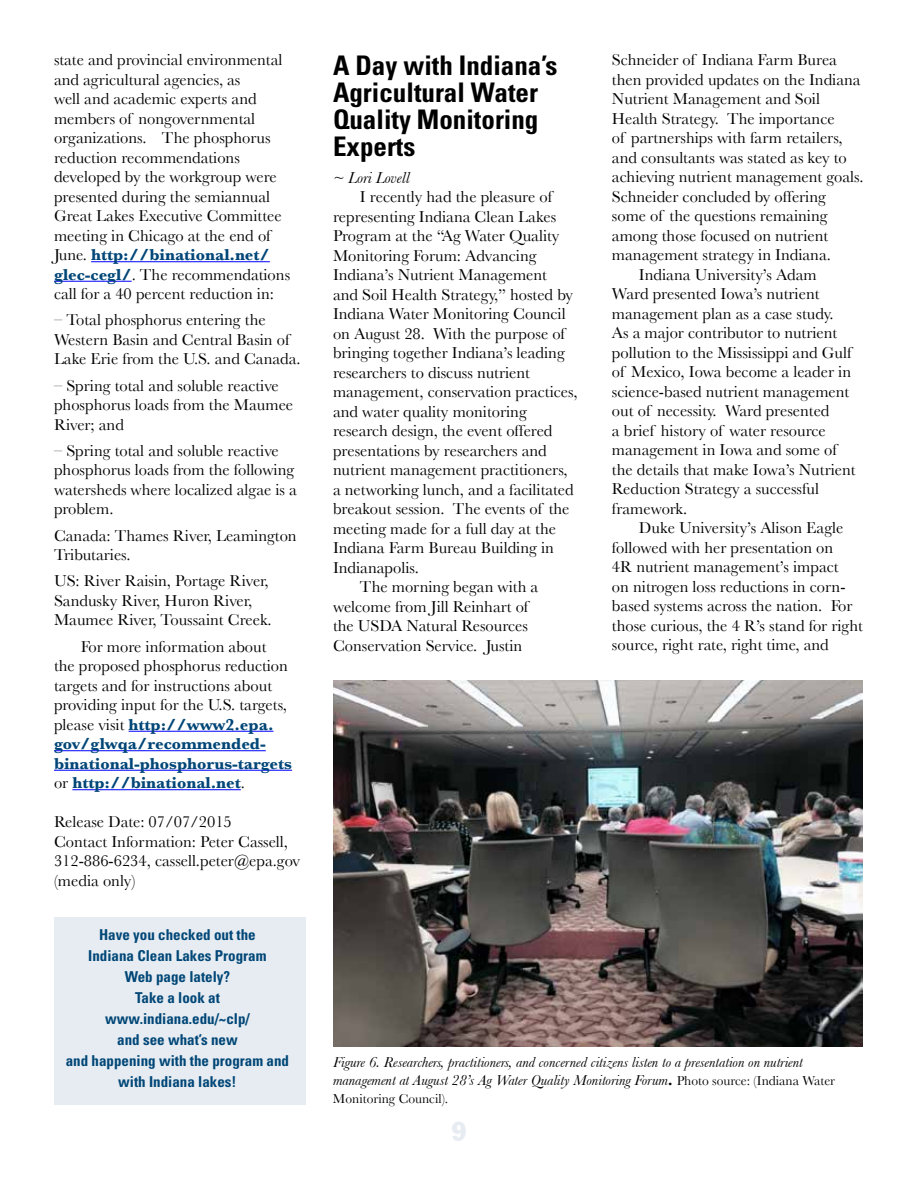
<style>
.page{position:relative;width:918px;height:1188px;background:#fff}
.page>*{position:absolute;margin:0;border:0;box-sizing:border-box;transform-origin:0 0}
.t1{font:700 condensed 27px/27px "Univers";color:#000}
.t2{font:27px "Jack Condensed";color:#e6ecf1}
.t3{font:16.5px/19.5px "Baskerville";color:#000}
.t4{font:italic 16.5px "Baskerville";color:#000}
.t5{font:italic 15px/18px "Baskerville";color:#000}
.t6{font:700 condensed 15px/21px "Univers";color:#004677;text-align:center}
.t7{font:13.5px "Baskerville";color:#000}
.s1{font-weight:700;color:#004677}
.s2{font-weight:700;font-style:normal}
.s3{font-style:normal;font-size:13.5px}
</style>
<div class="page">
<hr style="left:91px;top:261px;width:179px;height:1px;background:#00f">
<hr style="left:54px;top:281px;width:78px;height:1px;background:#00f">
<hr style="left:129px;top:731px;width:145px;height:1px;background:#00f">
<hr style="left:54px;top:750px;width:212px;height:1px;background:#00f">
<hr style="left:54px;top:770px;width:238px;height:1px;background:#00f">
<hr style="left:72px;top:789px;width:169px;height:1px;background:#00f">
<img style="left:333px;top:680px;width:530px;height:367px">
<div style="left:54px;top:918px;width:252px;height:187px;background:#e6ecf1"></div>
<p class="t3" style="left:54px;top:50px;width:238px">state and provincial environmental and agricultural agencies, as<br>well and academic experts and members of nongovernmental organizations. The phosphorus reduction recommendations developed by the workgroup were presented during the semiannual<br>Great Lakes Executive Committee meeting in Chicago at the end of<br>June. <span class="s1">http://binational.net/ glec-cegl/</span>. The recommendations call for a 40 percent reduction in:</p>
<p class="t3" style="left:54px;top:310px;width:248px">– Total phosphorus entering the<br>Western Basin and Central Basin of<br>Lake Erie from the U.S. and Canada.</p>
<p class="t3" style="left:54px;top:375px;width:241px">– Spring total and soluble reactive phosphorus loads from the Maumee<br>River; and</p>
<p class="t3" style="left:54px;top:441px;width:244px">– Spring total and soluble reactive phosphorus loads from the following watersheds where localized algae is a problem.</p>
<p class="t3" style="left:54px;top:525px;width:244px">Canada: Thames River, Leamington<br>Tributaries.</p>
<p class="t3" style="left:54px;top:571px;width:219px">US: River Raisin, Portage River,<br>Sandusky River, Huron River,<br>Maumee River, Toussaint Creek.</p>
<p class="t3" style="left:54px;top:636px;width:240px;text-indent:27px">For more information about<br>the proposed phosphorus reduction targets and for instructions about providing input for the U.S. targets, please visit <span class="s1">http://www2.epa. gov/glwqa/recommended&shy;binational-phosphorus-targets </span>or <span class="s1">http://binational.net</span>.</p>
<p class="t3" style="left:54px;top:812px;width:248px">Release Date: 07/07/2015<br>Contact Information: Peter Cassell,<br>312-886-6234, cassell.peter@epa.gov (media only)</p>
<p class="t6" style="left:66px;top:924px;width:225px">Have you checked out the<br>Indiana Clean Lakes Program<br>Web page lately?<br>Take a look at www.indiana.edu/~clp/<br>and see what’s new<br>and happening with the program and with Indiana lakes!</p>
<h1 class="t1" style="left:333px;top:52px;width:226px">A Day with Indiana’s<br>Agricultural Water<br>Quality Monitoring<br>Experts</h1>
<p class="t4" style="left:333px;top:168px;width:78px">~ Lori Lovell</p>
<p class="t3" style="left:360px;top:187px;width:194px">I recently had the pleasure of</p>
<p class="t3" style="left:333px;top:206px;width:225px">representing Indiana Clean Lakes</p>
<p class="t3" style="left:333px;top:226px;width:228px">Program at the “Ag Water Quality</p>
<p class="t3" style="left:333px;top:245px;width:205px">Monitoring Forum: Advancing</p>
<p class="t3" style="left:333px;top:265px;width:216px">Indiana’s Nutrient Management</p>
<p class="t3" style="left:333px;top:284px;width:242px">and Soil Health Strategy,” hosted by</p>
<p class="t3" style="left:333px;top:304px;width:234px">Indiana Water Monitoring Council</p>
<p class="t3" style="left:333px;top:323px;width:234px">on August 28. With the purpose of</p>
<p class="t3" style="left:333px;top:343px;width:233px">bringing together Indiana’s leading</p>
<p class="t3" style="left:333px;top:362px;width:199px">researchers to discuss nutrient</p>
<p class="t3" style="left:333px;top:382px;width:246px">management, conservation practices,</p>
<p class="t3" style="left:333px;top:401px;width:195px">and water quality monitoring</p>
<p class="t3" style="left:333px;top:421px;width:221px">research design, the event offered</p>
<p class="t3" style="left:333px;top:441px;width:215px">presentations by researchers and</p>
<p class="t3" style="left:333px;top:460px;width:236px">nutrient management practitioners,</p>
<p class="t3" style="left:333px;top:480px;width:242px">a networking lunch, and a facilitated</p>
<p class="t3" style="left:333px;top:499px;width:238px">breakout session. The events of the</p>
<p class="t3" style="left:333px;top:519px;width:224px">meeting made for a full day at the</p>
<p class="t3" style="left:333px;top:538px;width:222px">Indiana Farm Bureau Building in</p>
<p class="t3" style="left:333px;top:558px;width:87px">Indianapolis.</p>
<p class="t3" style="left:360px;top:577px;width:180px">The morning began with a</p>
<p class="t3" style="left:333px;top:597px;width:197px">welcome from Jill Reinhart of</p>
<p class="t3" style="left:333px;top:616px;width:196px">the USDA Natural Resources</p>
<p class="t3" style="left:333px;top:636px;width:191px">Conservation Service. Justin</p>
<p class="t3" style="left:612px;top:50px;width:227px">Schneider of Indiana Farm Burea</p>
<p class="t3" style="left:612px;top:69px;width:250px">then provided updates on the Indiana</p>
<p class="t3" style="left:612px;top:89px;width:210px">Nutrient Management and Soil</p>
<p class="t3" style="left:612px;top:108px;width:224px">Health Strategy. The importance</p>
<p class="t3" style="left:612px;top:128px;width:232px">of partnerships with farm retailers,</p>
<p class="t3" style="left:612px;top:147px;width:236px">and consultants was stated as key to</p>
<p class="t3" style="left:612px;top:167px;width:253px">achieving nutrient management goals.</p>
<p class="t3" style="left:612px;top:186px;width:215px">Schneider concluded by offering</p>
<p class="t3" style="left:612px;top:206px;width:217px">some of the questions remaining</p>
<p class="t3" style="left:612px;top:225px;width:218px">among those focused on nutrient</p>
<p class="t3" style="left:612px;top:245px;width:220px">management strategy in Indiana.</p>
<p class="t3" style="left:639px;top:264px;width:179px">Indiana University’s Adam</p>
<p class="t3" style="left:612px;top:284px;width:209px">Ward presented Iowa’s nutrient</p>
<p class="t3" style="left:612px;top:303px;width:223px">management plan as a case study.</p>
<p class="t3" style="left:612px;top:323px;width:227px">As a major contributor to nutrient</p>
<p class="t3" style="left:612px;top:342px;width:241px">pollution to the Mississippi and Gulf</p>
<p class="t3" style="left:612px;top:362px;width:241px">of Mexico, Iowa become a leader in</p>
<p class="t3" style="left:612px;top:381px;width:239px">science-based nutrient management</p>
<p class="t3" style="left:612px;top:401px;width:219px">out of necessity. Ward presented</p>
<p class="t3" style="left:612px;top:420px;width:215px">a brief history of water resource</p>
<p class="t3" style="left:612px;top:440px;width:226px">management in Iowa and some of</p>
<p class="t3" style="left:612px;top:459px;width:245px">the details that make Iowa’s Nutrient</p>
<p class="t3" style="left:612px;top:479px;width:209px">Reduction Strategy a successful</p>
<p class="t3" style="left:612px;top:498px;width:77px">framework.</p>
<p class="t3" style="left:639px;top:518px;width:206px">Duke University’s Alison Eagle</p>
<p class="t3" style="left:612px;top:537px;width:223px">followed with her presentation on</p>
<p class="t3" style="left:612px;top:557px;width:228px">4R nutrient management’s impact</p>
<p class="t3" style="left:612px;top:576px;width:235px">on nitrogen loss reductions in corn-</p>
<p class="t3" style="left:612px;top:596px;width:242px">based systems across the nation. For</p>
<p class="t3" style="left:612px;top:615px;width:252px">those curious, the 4 R’s stand for right</p>
<p class="t3" style="left:612px;top:635px;width:218px">source, right rate, right time, and</p>
<p class="t5" style="left:333px;top:1053px;width:504px">Figure 6. Researchers, practitioners, and concerned citizens listen to a presentation on nutrient management at August 28’s Ag Water Quality Monitoring Forum<span class="s2">.</span> <span class="s3">Photo source: (Indiana Water</span></p>
<p class="t7" style="left:333px;top:1090px;width:117px">Monitoring Council).</p>
<h1 class="t2" style="left:452px;top:1115px;width:16px">9</h1>
</div>
